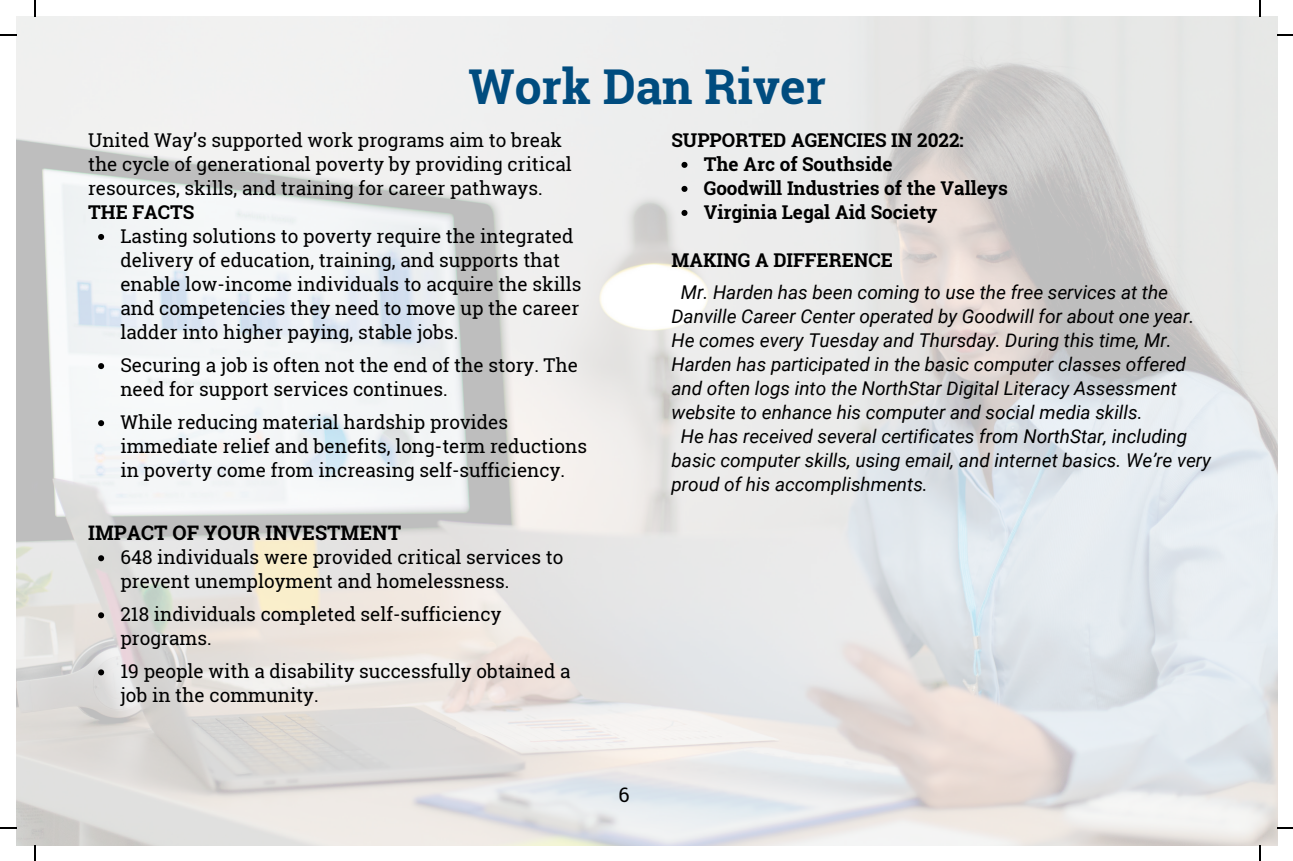
<style>
.page{position:relative;width:1293px;height:861px;background:#fff}
.page>*{position:absolute;margin:0;border:0;box-sizing:border-box;transform-origin:0 0}
.t1{font:700 48px "Roboto Slab";color:#004c7f}
.t2{font:700 20px "Roboto Slab";color:#000}
.t3{font:20px "Roboto Slab";color:#000}
.t4{font:19px/24px "Roboto Slab";color:#000}
.t5{font:italic 19px "Roboto";color:#000}
.t6{font:700 19px/24px "Roboto Slab";color:#000}
</style>
<div class="page">
<img style="left:16px;top:16px;width:1260px;height:828px">
<svg style="left:98px;top:234px;width:6px;height:6px"></svg>
<svg style="left:98px;top:363px;width:6px;height:6px"></svg>
<svg style="left:98px;top:420px;width:6px;height:6px"></svg>
<svg style="left:98px;top:555px;width:6px;height:6px"></svg>
<svg style="left:98px;top:612px;width:6px;height:6px"></svg>
<svg style="left:98px;top:669px;width:6px;height:6px"></svg>
<svg style="left:681px;top:162px;width:6px;height:6px"></svg>
<svg style="left:681px;top:186px;width:6px;height:6px"></svg>
<svg style="left:681px;top:210px;width:6px;height:6px"></svg>
<svg style="left:34px;top:0;width:2px;height:16px"></svg>
<svg style="left:0;top:34px;width:16px;height:2px"></svg>
<svg style="left:1259px;top:0;width:1px;height:16px"></svg>
<svg style="left:1276px;top:34px;width:16px;height:2px"></svg>
<svg style="left:34px;top:844px;width:2px;height:16px"></svg>
<svg style="left:0;top:827px;width:16px;height:1px"></svg>
<svg style="left:1258px;top:844px;width:2px;height:16px"></svg>
<svg style="left:1276px;top:826px;width:16px;height:2px"></svg>
<h1 class="t1" style="left:468px;top:53px;width:359px">Work Dan River</h1>
<p class="t4" style="left:88px;top:127px;width:485px">United Way’s supported work programs aim to break the cycle of generational poverty by providing critical resources, skills, and training for career pathways.</p>
<p class="t6" style="left:88px;top:199px;width:108px">THE FACTS</p>
<p class="t4" style="left:120px;top:223px;width:462px">Lasting solutions to poverty require the integrated delivery of education, training, and supports that enable low-income individuals to acquire the skills and competencies they need to move up the career ladder into higher paying, stable jobs.</p>
<p class="t4" style="left:120px;top:352px;width:459px">Securing a job is often not the end of the story. The need for support services continues.</p>
<p class="t4" style="left:120px;top:409px;width:468px">While reducing material hardship provides immediate relief and benefits, long-term reductions in poverty come from increasing self-sufficiency.</p>
<p class="t2" style="left:88px;top:519px;width:314px">IMPACT OF YOUR INVESTMENT</p>
<p class="t4" style="left:120px;top:544px;width:444px">648 individuals were provided critical services to prevent unemployment and homelessness.</p>
<p class="t4" style="left:120px;top:601px;width:382px">218 individuals completed self-sufficiency programs.</p>
<p class="t4" style="left:120px;top:658px;width:451px">19 people with a disability successfully obtained a job in the community.</p>
<p class="t3" style="left:618px;top:781px;width:13px">6</p>
<p class="t6" style="left:671px;top:127px;width:294px">SUPPORTED AGENCIES IN 2022:</p>
<p class="t6" style="left:703px;top:151px;width:305px">The Arc of Southside<br>Goodwill Industries of the Valleys<br>Virginia Legal Aid Society</p>
<p class="t6" style="left:671px;top:247px;width:223px">MAKING A DIFFERENCE</p>
<p class="t5" style="left:680px;top:281px;width:488px">Mr. Harden has been coming to use the free services at the</p>
<p class="t5" style="left:671px;top:305px;width:524px">Danville Career Center operated by Goodwill for about one year.</p>
<p class="t5" style="left:671px;top:329px;width:501px">He comes every Tuesday and Thursday. During this time, Mr.</p>
<p class="t5" style="left:671px;top:353px;width:516px">Harden has participated in the basic computer classes offered</p>
<p class="t5" style="left:671px;top:377px;width:506px">and often logs into the NorthStar Digital Literacy Assessment</p>
<p class="t5" style="left:671px;top:401px;width:472px">website to enhance his computer and social media skills.</p>
<p class="t5" style="left:680px;top:425px;width:507px">He has received several certificates from NorthStar, including</p>
<p class="t5" style="left:671px;top:449px;width:541px">basic computer skills, using email, and internet basics. We’re very</p>
<p class="t5" style="left:671px;top:473px;width:258px">proud of his accomplishments.</p>
</div>
